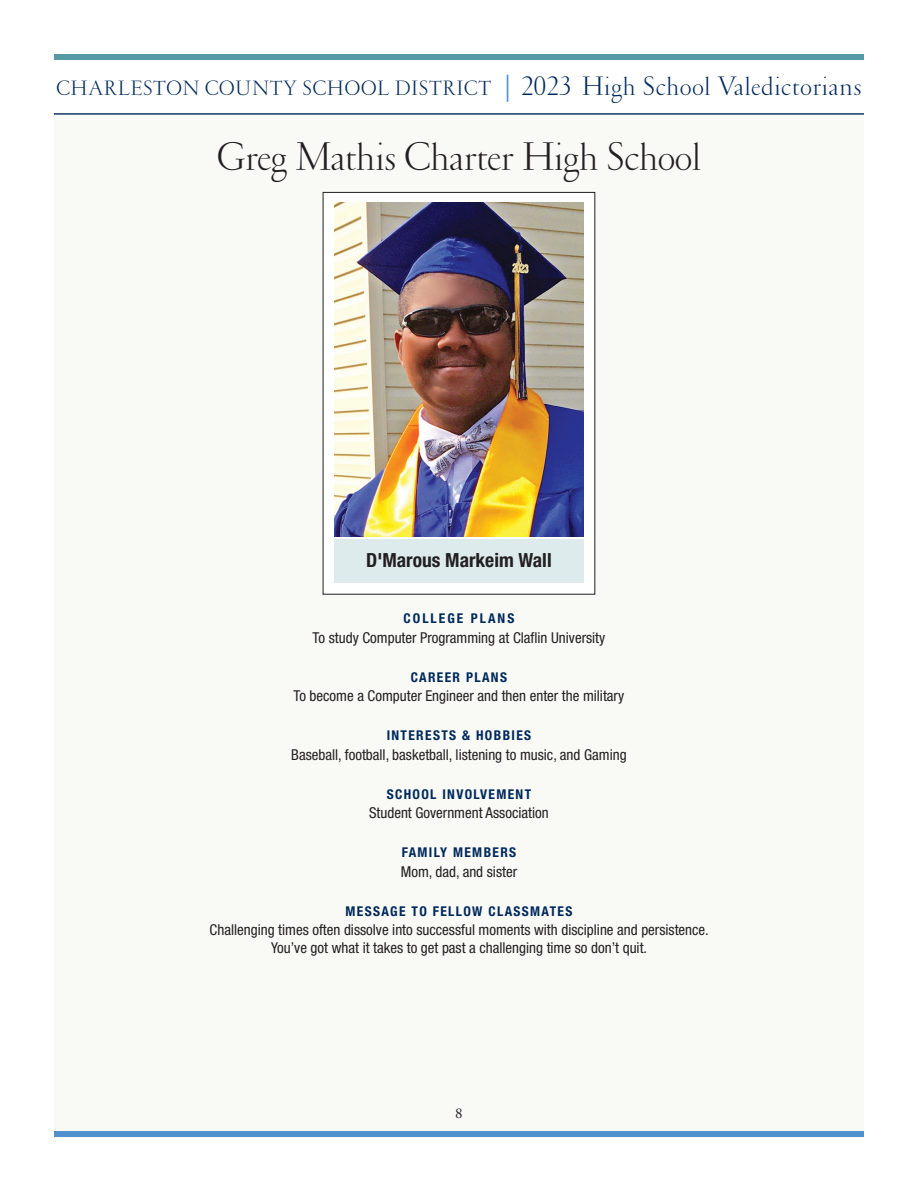
<style>
.page{position:relative;width:918px;height:1188px;background:#fff}
.page>*{position:absolute;margin:0;border:0;box-sizing:border-box;transform-origin:0 0}
.t1{font:300 40.5px "Garamond";color:#231f20}
.t2{font:300 21px "Garamond";letter-spacing:.035em;color:#00295c}
.t3{font:700 condensed 19.5px "Helvetica Neue";color:#231f20}
.t4{font:condensed 15px/18px "Helvetica Neue";color:#231f20;text-align:center}
.t5{font:15px "Adobe Garamond";color:#231f20}
.t6{font:700 condensed 13.5px "Helvetica Neue";letter-spacing:.1em;color:#00295c}
.t7{font:700 condensed 13.5px "Helvetica Neue";letter-spacing:.15em;color:#00295c}
.s1{font-family:"Adobe Garamond";font-weight:400;font-size:27px;color:#5090cc}
.s2{font-size:27px}
</style>
<div class="page">
<div style="left:54px;top:114px;width:810px;height:1022px;background:#f9faf6"></div>
<hr style="left:54px;top:114px;width:810px;height:1px;background:#054286">
<div style="left:54px;top:1131px;width:810px;height:6px;background:#5090cc"></div>
<div style="left:54px;top:54px;width:810px;height:6px;background:#5799a6"></div>
<div style="left:323px;top:193px;width:271px;height:401px;background:#fff"></div>
<img style="left:334px;top:203px;width:250px;height:333px">
<div style="left:334px;top:540px;width:249px;height:43px;background:#deebed"></div>
<h2 class="t2" style="left:56px;top:81px;width:807px">CHARLESTON COUNTY SCHOOL DISTRICT <span class="s1">|</span> <span class="s2">2023 High School Valedictorians</span></h2>
<h1 class="t1" style="left:217px;top:142px;width:485px">Greg Mathis Charter High School</h1>
<h3 class="t3" style="left:366px;top:553px;width:187px">D'Marous Markeim Wall</h3>
<p class="t7" style="left:404px;top:613px;width:112px">COLLEGE PLANS</p>
<p class="t4" style="left:313px;top:630px;width:294px">To study Computer Programming at Claflin University</p>
<p class="t6" style="left:411px;top:672px;width:98px">CAREER PLANS</p>
<p class="t4" style="left:294px;top:688px;width:332px">To become a Computer Engineer and then enter the military</p>
<p class="t6" style="left:387px;top:730px;width:146px">INTERESTS &amp; HOBBIES</p>
<p class="t4" style="left:291px;top:747px;width:337px">Baseball, football, basketball, listening to music, and Gaming</p>
<p class="t6" style="left:387px;top:789px;width:146px">SCHOOL INVOLVEMENT</p>
<p class="t4" style="left:369px;top:805px;width:181px">Student Government Association</p>
<p class="t6" style="left:402px;top:847px;width:116px">FAMILY MEMBERS</p>
<p class="t4" style="left:401px;top:864px;width:118px">Mom, dad, and sister</p>
<p class="t6" style="left:346px;top:906px;width:228px">MESSAGE TO FELLOW CLASSMATES</p>
<p class="t4" style="left:210px;top:922px;width:501px">Challenging times often dissolve into successful moments with discipline and persistence.<br>You’ve got what it takes to get past a challenging time so don’t quit.</p>
<p class="t5" style="left:455px;top:1107px;width:9px">8</p>
</div>
